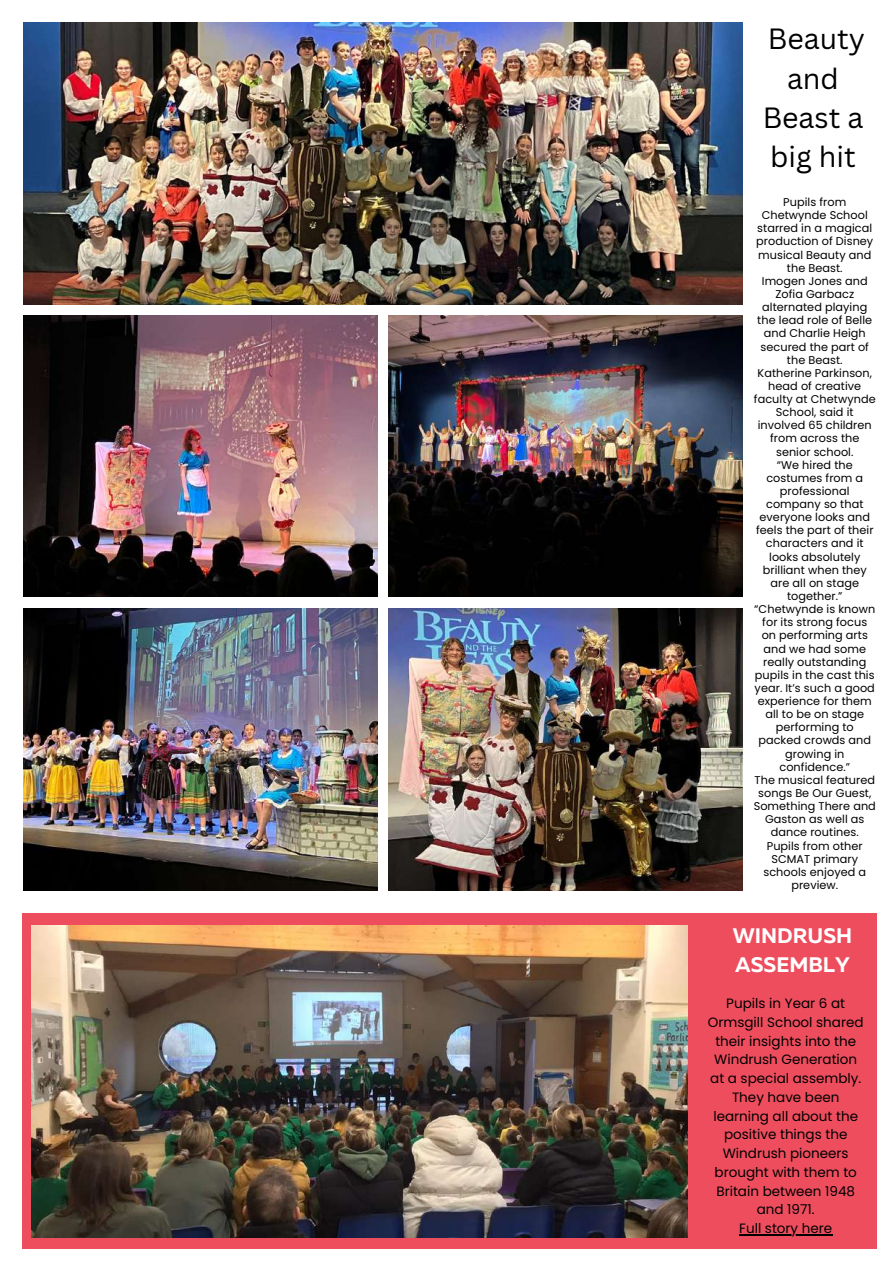
<style>
.page{position:relative;width:894px;height:1264px;background:#fff}
.page>*{position:absolute;margin:0;border:0;box-sizing:border-box;transform-origin:0 0}
.t1{font:28.5px/39.3px "Canva Sans";color:#000;text-align:center}
.t2{font:700 21px/29.2px "Muller";color:#fff}
.t3{font:13.5px/18.8px "Poppins";color:#000;text-align:center}
.t4{font:11.25px/13px "Poppins";letter-spacing:.005em;color:#000;text-align:center}
</style>
<div class="page">
<img style="left:24px;top:23px;width:717px;height:281px">
<img style="left:24px;top:315px;width:353px;height:281px">
<img style="left:388px;top:315px;width:353px;height:281px">
<img style="left:24px;top:608px;width:353px;height:282px">
<img style="left:388px;top:608px;width:353px;height:282px">
<div style="left:22px;top:912px;width:853px;height:336px;background:#ee4d5e"></div>
<img style="left:31px;top:925px;width:656px;height:312px">
<hr style="left:739px;top:1234px;width:93px;height:1px;background:#000">
<h1 class="t1" style="left:762px;top:18px;width:104px">Beauty and<br>Beast a big hit</h1>
<p class="t4" style="left:753px;top:195px;width:124px">Pupils from<br>Chetwynde School starred in a magical production of Disney musical Beauty and the Beast.<br>Imogen Jones and<br>Zofia Garbacz alternated playing the lead role of Belle and Charlie Heigh secured the part of the Beast.<br>Katherine Parkinson, head of creative faculty at Chetwynde<br>School, said it involved 65 children from across the senior school.<br>“We hired the costumes from a professional company so that everyone looks and feels the part of their characters and it looks absolutely brilliant when they are all on stage together.” “Chetwynde is known for its strong focus on performing arts and we had some really outstanding pupils in the cast this year. It’s such a good experience for them all to be on stage performing to packed crowds and growing in confidence.”<br>The musical featured songs Be Our Guest,<br>Something There and<br>Gaston as well as dance routines.<br>Pupils from other<br>SCMAT primary schools enjoyed a preview.</p>
<h2 class="t2" style="left:732px;top:922px;width:121px">WINDRUSH<br>ASSEMBLY</h2>
<p class="t3" style="left:707px;top:994px;width:157px">Pupils in Year 6 at<br>Ormsgill School shared their insights into the<br>Windrush Generation at a special assembly.<br>They have been learning all about the positive things the<br>Windrush pioneers brought with them to<br>Britain between 1948 and 1971.<br>Full story here</p>
</div>
